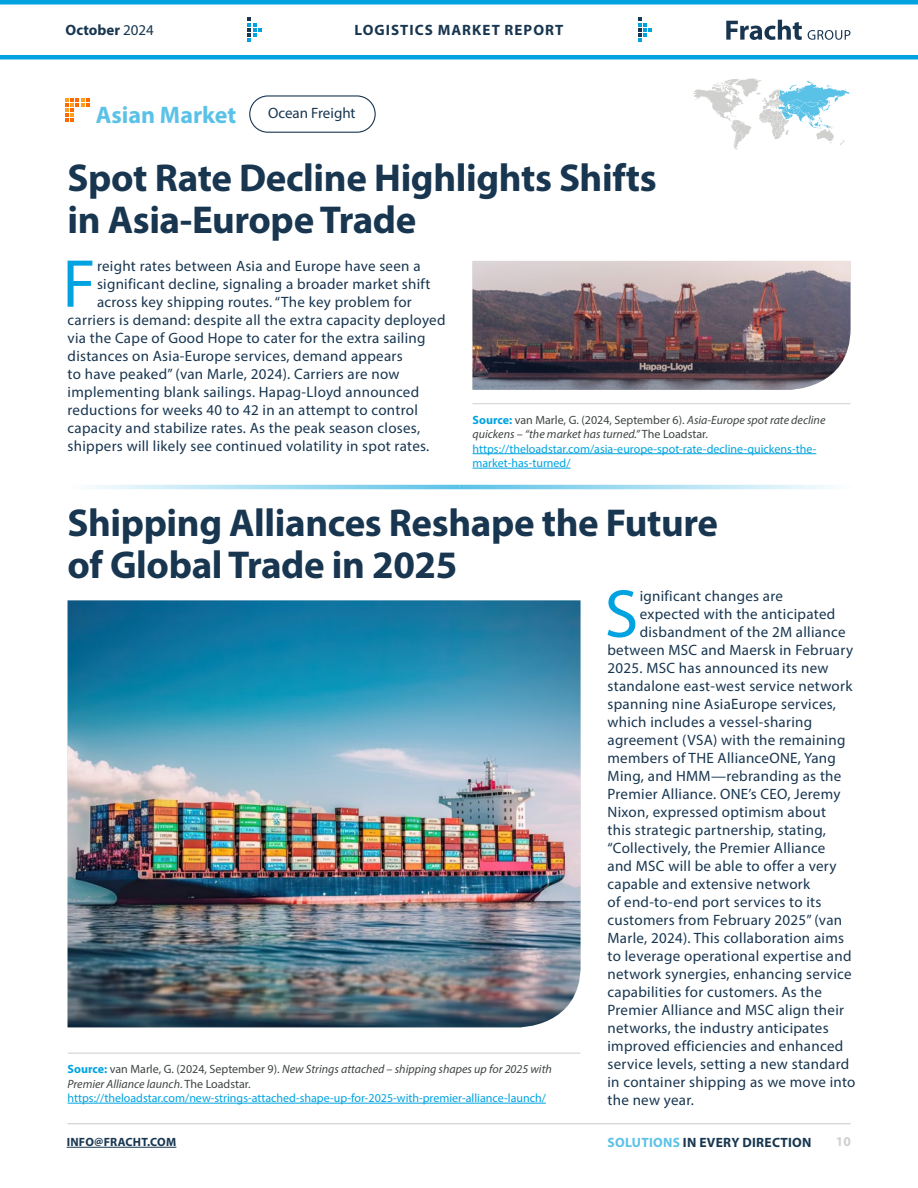
<style>
.page{position:relative;width:918px;height:1188px;background:#fff}
.page>*{position:absolute;margin:0;border:0;box-sizing:border-box;transform-origin:0 0}
.t1{font:68.4px "Myriad Pro";color:#00a3e0}
.t2{font:700 39px/42px "Myriad Pro";letter-spacing:-.01em;color:#183650}
.t3{font:700 24px "Myriad Pro";color:#5bc2e7}
.t4{font:15px "Myriad Pro";letter-spacing:.02em;color:#183650}
.t5{font:700 15px "Myriad Pro";letter-spacing:.07em;color:#183650}
.t6{font:15px "Myriad Pro";color:#183650}
.t7{font:700 15px "Myriad Pro";color:#183650}
.t8{font:700 13.5px "Myriad Pro";letter-spacing:.02em;color:#183650}
.t9{font:700 13.5px "Myriad Pro";color:#d0d0ce}
.t10{font:12px/14.4px "Myriad Pro";color:#00a3e0}
.t11{font:700 12px "Myriad Pro";letter-spacing:.02em;color:#183650}
.s1{font-weight:400}
.s2{font-weight:700}
.s3{color:#3f4443}
.s4{font-style:italic;color:#3f4443}
.s5{color:#5bc2e7}
</style>
<div class="page">
<hr style="left:68px;top:1123px;width:783px;height:1px;background:#d0d0ce">
<hr style="left:67px;top:1147px;width:109px;height:1px;background:#183650">
<svg style="left:248px;top:18px;width:13px;height:24px"></svg>
<svg style="left:726px;top:20px;width:76px;height:20px"></svg>
<svg style="left:808px;top:30px;width:42px;height:10px"></svg>
<svg style="left:638px;top:18px;width:14px;height:24px"></svg>
<hr style="left:0;top:55px;width:918px;height:4px;background:#00a3e0">
<hr style="left:0;top:0;width:918px;height:4px;background:#00a3e0">
<hr style="left:473px;top:403px;width:377px;height:1px;background:#d0d0ce">
<hr style="left:68px;top:1053px;width:513px;height:1px;background:#d0d0ce">
<hr style="left:473px;top:453px;width:343px;height:1px;background:#00a3e0">
<hr style="left:473px;top:468px;width:98px;height:1px;background:#00a3e0">
<hr style="left:68px;top:1103px;width:478px;height:1px;background:#00a3e0">
<svg style="left:65px;top:98px;width:25px;height:24px"></svg>
<svg style="left:693px;top:78px;width:157px;height:72px"></svg>
<div style="left:249px;top:95px;width:127px;height:38px;border:1px solid #183650;border-radius:18px"></div>
<svg style="left:460px;top:485px;width:371px;height:4px"></svg>
<svg style="left:90px;top:485px;width:370px;height:4px"></svg>
<img style="left:68px;top:600px;width:512px;height:427px">
<img style="left:472px;top:261px;width:378px;height:129px">
<p class="t7" style="left:66px;top:21px;width:90px">October <span class="s1">2024</span></p>
<p class="t5" style="left:355px;top:21px;width:210px">LOGISTICS MARKET REPORT</p>
<h3 class="t3" style="left:96px;top:99px;width:142px">Asian Market</h3>
<p class="t6" style="left:268px;top:104px;width:89px">Ocean Freight</p>
<h2 class="t2" style="left:68px;top:156px;width:591px">Spot Rate Decline Highlights Shifts in Asia-Europe Trade</h2>
<h1 class="t1" style="left:62px;top:242px;width:35px">F</h1>
<p class="t4" style="left:97px;top:256px;width:325px">reight rates between Asia and Europe have seen a</p>
<p class="t4" style="left:97px;top:274px;width:335px">significant decline, signaling a broader market shift</p>
<p class="t4" style="left:97px;top:292px;width:316px">across key shipping routes. “The key problem for</p>
<p class="t4" style="left:68px;top:310px;width:379px">carriers is demand: despite all the extra capacity deployed</p>
<p class="t4" style="left:68px;top:328px;width:359px">via the Cape of Good Hope to cater for the extra sailing</p>
<p class="t4" style="left:68px;top:346px;width:337px">distances on Asia-Europe services, demand appears</p>
<p class="t4" style="left:68px;top:364px;width:334px">to have peaked” (van Marle, 2024). Carriers are now</p>
<p class="t4" style="left:68px;top:382px;width:353px">implementing blank sailings. Hapag-Lloyd announced</p>
<p class="t4" style="left:68px;top:400px;width:352px">reductions for weeks 40 to 42 in an attempt to control</p>
<p class="t4" style="left:68px;top:418px;width:354px">capacity and stabilize rates. As the peak season closes,</p>
<p class="t4" style="left:68px;top:436px;width:363px">shippers will likely see continued volatility in spot rates.</p>
<p class="t10" style="left:473px;top:412px;width:354px"><span class="s2">Source:</span> <span class="s3">van Marle, G. (2024, September 6).</span> <span class="s4">Asia-Europe spot rate decline quickens – “the market has turned.”</span> <span class="s3">The Loadstar. </span>https://theloadstar.com/asia-europe-spot-rate-decline-quickens-the&shy;market-has-turned/</p>
<h2 class="t2" style="left:68px;top:501px;width:652px">Shipping Alliances Reshape the Future of Global Trade in 2025</h2>
<p class="t10" style="left:68px;top:1062px;width:486px"><span class="s2">Source:</span> <span class="s3">van Marle, G. (2024, September 9).</span> <span class="s4">New Strings attached – shipping shapes up for 2025 with<br>Premier Alliance launch</span><span class="s3">. The Loadstar. </span>https://theloadstar.com/new-strings-attached-shape-up-for-2025-with-premier-alliance-launch/</p>
<h1 class="t1" style="left:605px;top:572px;width:35px">S</h1>
<p class="t4" style="left:640px;top:587px;width:145px">ignificant changes are</p>
<p class="t4" style="left:640px;top:605px;width:197px">expected with the anticipated</p>
<p class="t4" style="left:640px;top:623px;width:207px">disbandment of the 2M alliance</p>
<p class="t4" style="left:607px;top:641px;width:247px">between MSC and Maersk in February</p>
<p class="t4" style="left:607px;top:659px;width:223px">2025. MSC has announced its new</p>
<p class="t4" style="left:607px;top:677px;width:246px">standalone east-west service network</p>
<p class="t4" style="left:607px;top:695px;width:230px">spanning nine AsiaEurope services,</p>
<p class="t4" style="left:607px;top:713px;width:206px">which includes a vessel-sharing</p>
<p class="t4" style="left:607px;top:731px;width:239px">agreement (VSA) with the remaining</p>
<p class="t4" style="left:607px;top:749px;width:230px">members of THE AllianceONE, Yang</p>
<p class="t4" style="left:607px;top:767px;width:235px">Ming, and HMM—rebranding as the</p>
<p class="t4" style="left:607px;top:785px;width:234px">Premier Alliance. ONE’s CEO, Jeremy</p>
<p class="t4" style="left:607px;top:803px;width:220px">Nixon, expressed optimism about</p>
<p class="t4" style="left:607px;top:821px;width:220px">this strategic partnership, stating,</p>
<p class="t4" style="left:607px;top:839px;width:219px">“Collectively, the Premier Alliance</p>
<p class="t4" style="left:607px;top:857px;width:231px">and MSC will be able to offer a very</p>
<p class="t4" style="left:607px;top:875px;width:204px">capable and extensive network</p>
<p class="t4" style="left:607px;top:893px;width:215px">of end-to-end port services to its</p>
<p class="t4" style="left:607px;top:911px;width:236px">customers from February 2025” (van</p>
<p class="t4" style="left:607px;top:929px;width:238px">Marle, 2024). This collaboration aims</p>
<p class="t4" style="left:607px;top:947px;width:245px">to leverage operational expertise and</p>
<p class="t4" style="left:607px;top:965px;width:246px">network synergies, enhancing service</p>
<p class="t4" style="left:607px;top:983px;width:216px">capabilities for customers. As the</p>
<p class="t4" style="left:607px;top:1001px;width:238px">Premier Alliance and MSC align their</p>
<p class="t4" style="left:607px;top:1019px;width:223px">networks, the industry anticipates</p>
<p class="t4" style="left:607px;top:1037px;width:237px">improved efficiencies and enhanced</p>
<p class="t4" style="left:607px;top:1055px;width:243px">service levels, setting a new standard</p>
<p class="t4" style="left:607px;top:1073px;width:250px">in container shipping as we move into</p>
<p class="t4" style="left:607px;top:1091px;width:88px">the new year.</p>
<p class="t11" style="left:67px;top:1134px;width:111px">INFO@FRACHT.COM</p>
<p class="t8" style="left:608px;top:1133px;width:205px"><span class="s5">SOLUTIONS</span> IN EVERY DIRECTION</p>
<p class="t9" style="left:836px;top:1133px;width:16px">10</p>
</div>
